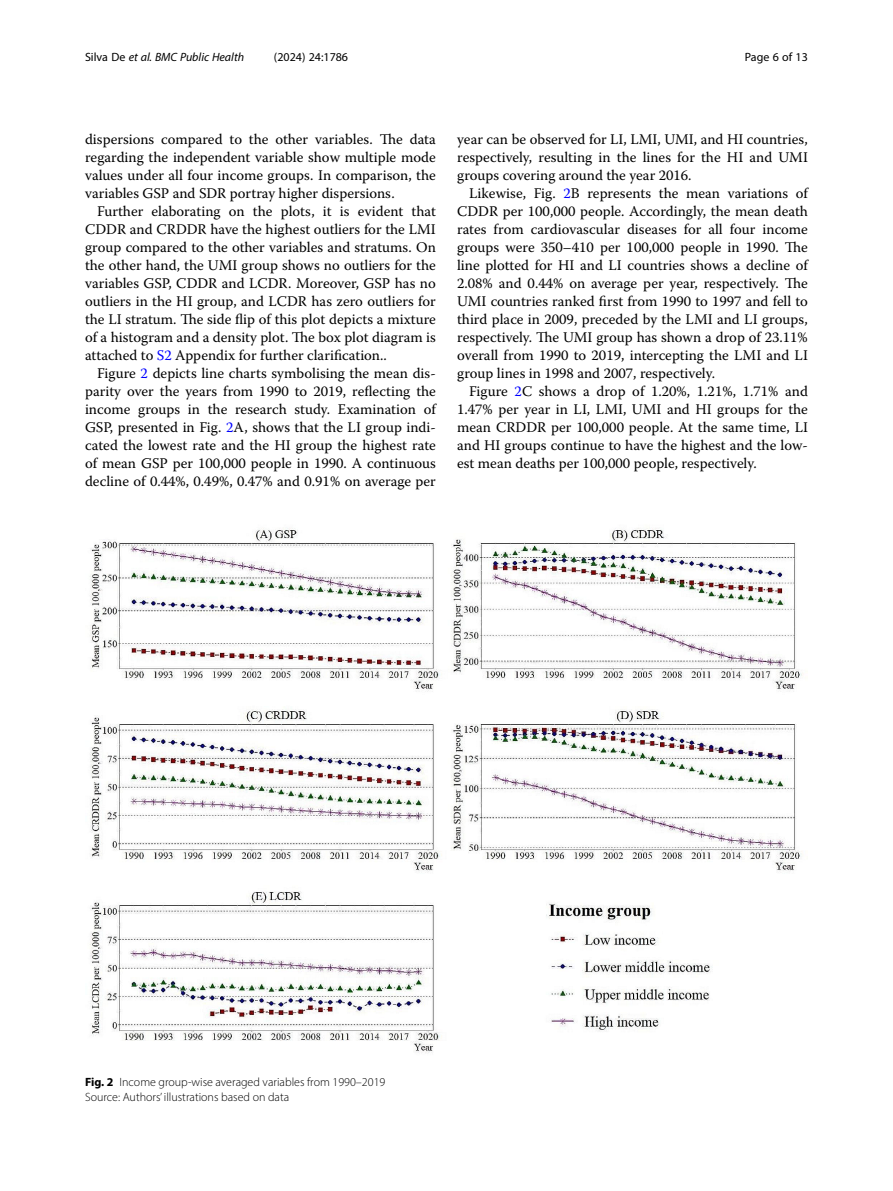
<style>
.page{position:relative;width:893px;height:1191px;background:#fff}
.page>*{position:absolute;margin:0;border:0;box-sizing:border-box;transform-origin:0 0}
.Body_Text_Indent{font:14.7px/18px "Warnock Pro";color:#000;text-align:justify}
.Figure_Caption{font:300 12px "Myriad Pro";color:#000}
.t1{font:italic 12px "Myriad Pro";color:#000}
.t2{font:12px "Myriad Pro";color:#000}
.s1{font-style:normal}
.s2{color:#00f}
.s3{font-weight:700}
</style>
<div class="page">
<img style="left:90px;top:528px;width:712px;height:525px">
<p class="t1" style="left:85px;top:50px;width:161px"><span class="s1">Silva De</span> et al. BMC Public Health</p>
<p class="t2" style="left:274px;top:50px;width:76px">(2024) 24:1786</p>
<p class="t2" style="left:745px;top:50px;width:65px">Page 6 of 13</p>
<p class="Body_Text_Indent" style="left:85px;top:130px;width:352px">dispersions compared to the other variables. The data regarding the independent variable show multiple mode values under all four income groups. In comparison, the variables GSP and SDR portray higher dispersions.</p>
<p class="Body_Text_Indent" style="left:85px;top:202px;width:352px;text-indent:12px">Further elaborating on the plots, it is evident that CDDR and CRDDR have the highest outliers for the LMI group compared to the other variables and stratums. On the other hand, the UMI group shows no outliers for the variables GSP, CDDR and LCDR. Moreover, GSP has no outliers in the HI group, and LCDR has zero outliers for the LI stratum. The side flip of this plot depicts a mixture of a histogram and a density plot. The box plot diagram is attached to <span class="s2">S2</span> Appendix for further clarification..</p>
<p class="Body_Text_Indent" style="left:85px;top:364px;width:352px;text-indent:12px">Figure <span class="s2">2</span> depicts line charts symbolising the mean dis&shy;parity over the years from 1990 to 2019, reflecting the income groups in the research study. Examination of GSP, presented in Fig. <span class="s2">2</span>A, shows that the LI group indi&shy;cated the lowest rate and the HI group the highest rate of mean GSP per 100,000 people in 1990. A continuous decline of 0.44%, 0.49%, 0.47% and 0.91% on average per</p>
<p class="Body_Text_Indent" style="left:457px;top:130px;width:352px">year can be observed for LI, LMI, UMI, and HI countries, respectively, resulting in the lines for the HI and UMI groups covering around the year 2016.</p>
<p class="Body_Text_Indent" style="left:457px;top:184px;width:352px;text-indent:12px">Likewise, Fig. <span class="s2">2</span>B represents the mean variations of CDDR per 100,000 people. Accordingly, the mean death rates from cardiovascular diseases for all four income groups were 350–410 per 100,000 people in 1990. The line plotted for HI and LI countries shows a decline of 2.08% and 0.44% on average per year, respectively. The UMI countries ranked first from 1990 to 1997 and fell to third place in 2009, preceded by the LMI and LI groups, respectively. The UMI group has shown a drop of 23.11% overall from 1990 to 2019, intercepting the LMI and LI group lines in 1998 and 2007, respectively.</p>
<p class="Body_Text_Indent" style="left:457px;top:382px;width:352px;text-indent:12px">Figure <span class="s2">2</span>C shows a drop of 1.20%, 1.21%, 1.71% and 1.47% per year in LI, LMI, UMI and HI groups for the mean CRDDR per 100,000 people. At the same time, LI and HI groups continue to have the highest and the low&shy;est mean deaths per 100,000 people, respectively.</p>
<p class="Figure_Caption" style="left:85px;top:1074px;width:302px"><span class="s3">Fig. 2</span> Income group-wise averaged variables from 1990–2019</p>
<p class="Figure_Caption" style="left:85px;top:1089px;width:206px">Source: Authors’ illustrations based on data</p>
</div>
